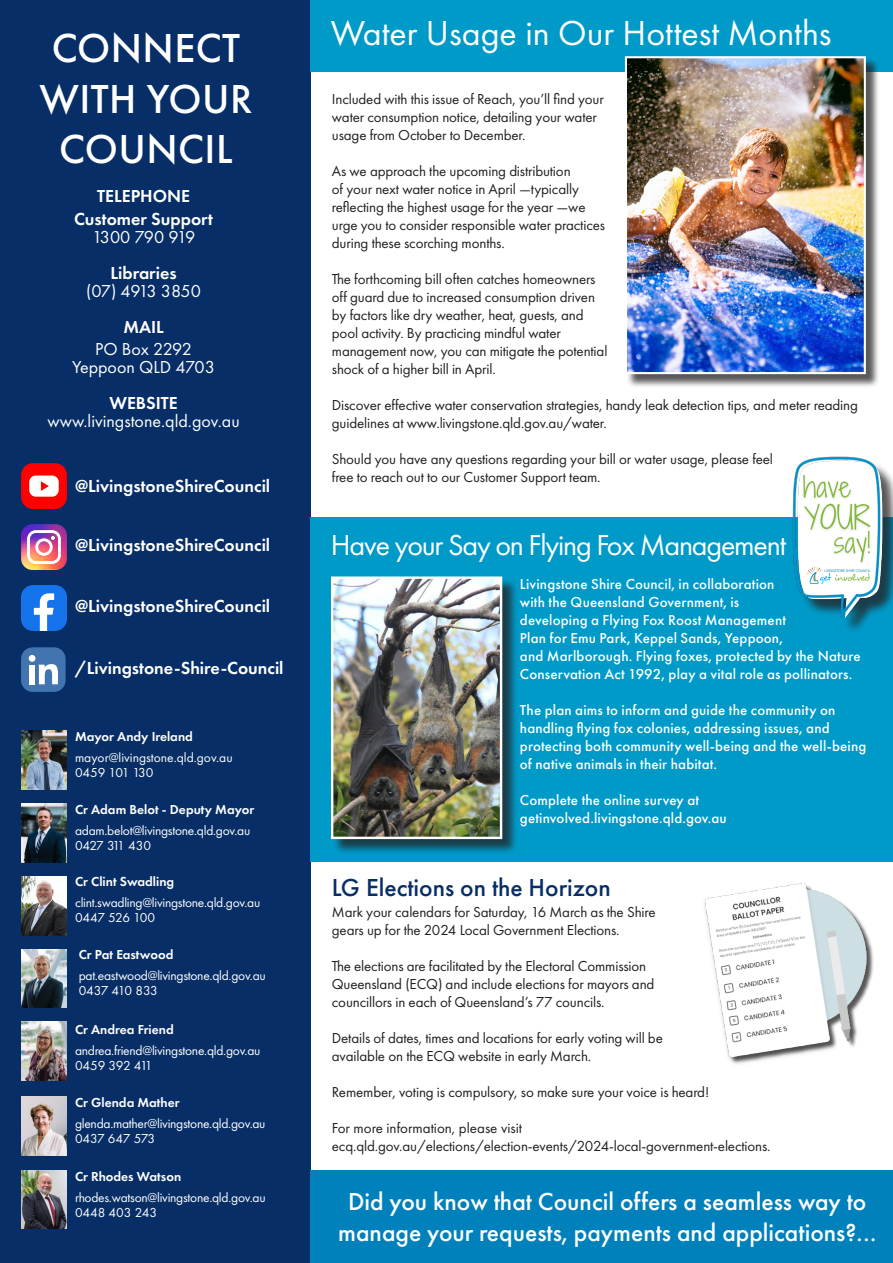
<style>
.page{position:relative;width:893px;height:1263px;background:#fff}
.page>*{position:absolute;margin:0;border:0;box-sizing:border-box;transform-origin:0 0}
.t1{font:500 42px/50.4px "Futura PT";letter-spacing:.01em;color:#fff;text-align:center}
.t2{font:36px "Futura PT";color:#fff}
.t3{font:30px "Futura PT";letter-spacing:-.04em;color:#fff}
.t4{font:500 25.5px/30.6px "Futura PT";color:#fff;text-align:center}
.t5{font:500 25.5px "Futura PT";color:#072e66}
.t6{font:600 18px/18px "Futura PT";color:#fff;text-align:center}
.t7{font:18px "Futura PT";color:#fff}
.t8{font:18px/18px "Futura PT";letter-spacing:-.04em;color:#fff;text-align:center}
.t9{font:18px "Futura PT";letter-spacing:-.02em;color:#fff}
.t10{font:15px/18px "Futura PT";letter-spacing:-.01em;color:#231f20}
.Pull_Text{font:500 15px/18px "Futura PT";letter-spacing:.01em;color:#fff}
.t11{font:13.5px/15px "Futura PT";letter-spacing:-.02em;color:#fff}
.t12{font:600 13.5px "Futura PT";color:#fff}
.t13{font:13.5px/15px "Futura PT";color:#fff}
.s1{font-weight:400}
.s2{font-weight:600}
</style>
<div class="page">
<div style="left:0;top:0;width:310px;height:1263px;background:#072e66"></div>
<div style="left:310px;top:1170px;width:583px;height:93px;background:#0081bb"></div>
<div style="left:310px;top:518px;width:583px;height:344px;background:#009ac9"></div>
<img style="left:21px;top:730px;width:46px;height:59px">
<img style="left:21px;top:803px;width:46px;height:59px">
<img style="left:21px;top:949px;width:46px;height:59px">
<img style="left:21px;top:1021px;width:46px;height:59px">
<img style="left:21px;top:1096px;width:46px;height:59px">
<div style="left:21px;top:463px;width:46px;height:46px;background:#f00;border-radius:12px"></div>
<div style="left:29px;top:475px;width:30px;height:22px;background:#fff;border-radius:7px"></div>
<svg style="left:41px;top:481px;width:8px;height:10px"></svg>
<img style="left:21px;top:524px;width:46px;height:46px">
<div style="left:21px;top:585px;width:46px;height:46px;background:#1574eb;border-radius:12px"></div>
<svg style="left:34px;top:593px;width:20px;height:38px"></svg>
<img style="left:21px;top:1170px;width:46px;height:59px">
<img style="left:21px;top:876px;width:46px;height:59px">
<div style="left:21px;top:647px;width:45px;height:45px;background:#4275b0;border-radius:12px"></div>
<div style="left:29px;top:665px;width:6px;height:19px;background:#fff"></div>
<svg style="left:39px;top:664px;width:19px;height:20px"></svg>
<div style="left:29px;top:655px;width:7px;height:7px;background:#fff;border-radius:50%"></div>
<div style="left:332px;top:578px;width:186px;height:277px;background:#231f20;opacity:.75"></div>
<img style="left:334px;top:579px;width:165px;height:257px">
<div style="left:331px;top:576px;width:171px;height:263px;border:2px solid #fff"></div>
<div style="left:310px;top:0;width:583px;height:72px;background:#009ac9"></div>
<div style="left:627px;top:58px;width:253px;height:330px;background:#231f20;opacity:.75"></div>
<img style="left:628px;top:59px;width:235px;height:312px">
<div style="left:625px;top:56px;width:241px;height:318px;border:2px solid #fff"></div>
<div style="left:795px;top:459px;width:98px;height:175px;background:#231f20;opacity:.75"></div>
<img style="left:783px;top:456px;width:110px;height:166px">
<div style="left:704px;top:884px;width:170px;height:184px;background:#231f20;opacity:.75"></div>
<img style="left:704px;top:883px;width:162px;height:181px">
<p class="t1" style="left:39px;top:23px;width:214px">CONNECT<br>WITH YOUR<br>COUNCIL</p>
<p class="t6" style="left:97px;top:187px;width:94px">TELEPHONE</p>
<p class="t6" style="left:74px;top:210px;width:141px">Customer Support<br><span class="s1">1300 790 919</span></p>
<p class="t8" style="left:86px;top:264px;width:116px"><span class="s2">Libraries<br></span>(07) 4913 3850</p>
<p class="t6" style="left:123px;top:318px;width:42px">MAIL</p>
<p class="t9" style="left:95px;top:339px;width:98px">PO Box 2292</p>
<p class="t7" style="left:72px;top:357px;width:144px">Yeppoon QLD 4703</p>
<p class="t6" style="left:109px;top:394px;width:70px">WEBSITE</p>
<p class="t7" style="left:47px;top:411px;width:194px">www.livingstone.qld.gov.au</p>
<p class="t6" style="left:75px;top:476px;width:197px">@LivingstoneShireCouncil</p>
<p class="t6" style="left:75px;top:536px;width:197px">@LivingstoneShireCouncil</p>
<p class="t6" style="left:75px;top:597px;width:197px">@LivingstoneShireCouncil</p>
<p class="t6" style="left:75px;top:658px;width:210px">/Livingstone-Shire-Council</p>
<p class="t12" style="left:75px;top:728px;width:119px">Mayor Andy Ireland</p>
<p class="t13" style="left:75px;top:749px;width:159px">mayor@livingstone.qld.gov.au<br>0459 101 130</p>
<p class="t12" style="left:75px;top:800px;width:181px">Cr Adam Belot - Deputy Mayor</p>
<p class="t11" style="left:75px;top:822px;width:177px">adam.belot@livingstone.qld.gov.au<br>0427 311 430</p>
<p class="t12" style="left:75px;top:873px;width:101px">Cr Clint Swadling</p>
<p class="t11" style="left:75px;top:895px;width:187px">clint.swadling@livingstone.qld.gov.au<br>0447 526 100</p>
<p class="t12" style="left:79px;top:946px;width:96px">Cr Pat Eastwood</p>
<p class="t11" style="left:79px;top:968px;width:189px">pat.eastwood@livingstone.qld.gov.au<br>0437 410 833</p>
<p class="t12" style="left:75px;top:1021px;width:100px">Cr Andrea Friend</p>
<p class="t11" style="left:75px;top:1043px;width:187px">andrea.friend@livingstone.qld.gov.au<br>0459 392 411</p>
<p class="t12" style="left:75px;top:1094px;width:106px">Cr Glenda Mather</p>
<p class="t11" style="left:75px;top:1116px;width:192px">glenda.mather@livingstone.qld.gov.au<br>0437 647 573</p>
<p class="t12" style="left:75px;top:1168px;width:108px">Cr Rhodes Watson</p>
<p class="t11" style="left:75px;top:1190px;width:192px">rhodes.watson@livingstone.qld.gov.au<br>0448 403 243</p>
<p class="t2" style="left:331px;top:12px;width:502px">Water Usage in Our Hottest Months</p>
<p class="t10" style="left:332px;top:90px;width:273px">Included with this issue of Reach, you’ll find your water consumption notice, detailing your water usage from October to December.</p>
<p class="t10" style="left:332px;top:162px;width:275px">As we approach the upcoming distribution<br>of your next water notice in April —typically reflecting the highest usage for the year —we urge you to consider responsible water practices during these scorching months.</p>
<p class="t10" style="left:332px;top:270px;width:277px">The forthcoming bill often catches homeowners off guard due to increased consumption driven by factors like dry weather, heat, guests, and pool activity. By practicing mindful water management now, you can mitigate the potential shock of a higher bill in April.</p>
<p class="t10" style="left:332px;top:396px;width:528px">Discover effective water conservation strategies, handy leak detection tips, and meter reading guidelines at www.livingstone.qld.gov.au/water.</p>
<p class="t10" style="left:332px;top:450px;width:443px">Should you have any questions regarding your bill or water usage, please feel free to reach out to our Customer Support team.</p>
<p class="t3" style="left:331px;top:527px;width:457px">Have your Say on Flying Fox Management</p>
<p class="Pull_Text" style="left:520px;top:575px;width:342px">Livingstone Shire Council, in collaboration<br>with the Queensland Government, is<br>developing a Flying Fox Roost Management<br>Plan for Emu Park, Keppel Sands, Yeppoon,<br>and Marlborough. Flying foxes, protected by the Nature Conservation Act 1992, play a vital role as pollinators.</p>
<p class="Pull_Text" style="left:520px;top:701px;width:348px">The plan aims to inform and guide the community on handling flying fox colonies, addressing issues, and protecting both community well-being and the well-being of native animals in their habitat.</p>
<p class="Pull_Text" style="left:520px;top:791px;width:181px">Complete the online survey at</p>
<p class="Pull_Text" style="left:520px;top:809px;width:208px">getinvolved.livingstone.qld.gov.au</p>
<p class="t5" style="left:332px;top:872px;width:280px">LG Elections on the Horizon</p>
<p class="t10" style="left:332px;top:903px;width:325px">Mark your calendars for Saturday, 16 March as the Shire gears up for the 2024 Local Government Elections.</p>
<p class="t10" style="left:332px;top:957px;width:324px">The elections are facilitated by the Electoral Commission<br>Queensland (ECQ) and include elections for mayors and councillors in each of Queensland’s 77 councils.</p>
<p class="t10" style="left:332px;top:1029px;width:333px">Details of dates, times and locations for early voting will be available on the ECQ website in early March.</p>
<p class="t10" style="left:332px;top:1083px;width:379px">Remember, voting is compulsory, so make sure your voice is heard!</p>
<p class="t10" style="left:332px;top:1119px;width:192px">For more information, please visit</p>
<p class="t10" style="left:332px;top:1137px;width:440px">ecq.qld.gov.au/elections/election-events/2024-local-government-elections.</p>
<p class="t4" style="left:338px;top:1186px;width:540px">Did you know that Council offers a seamless way to manage your requests, payments and applications?...</p>
</div>
